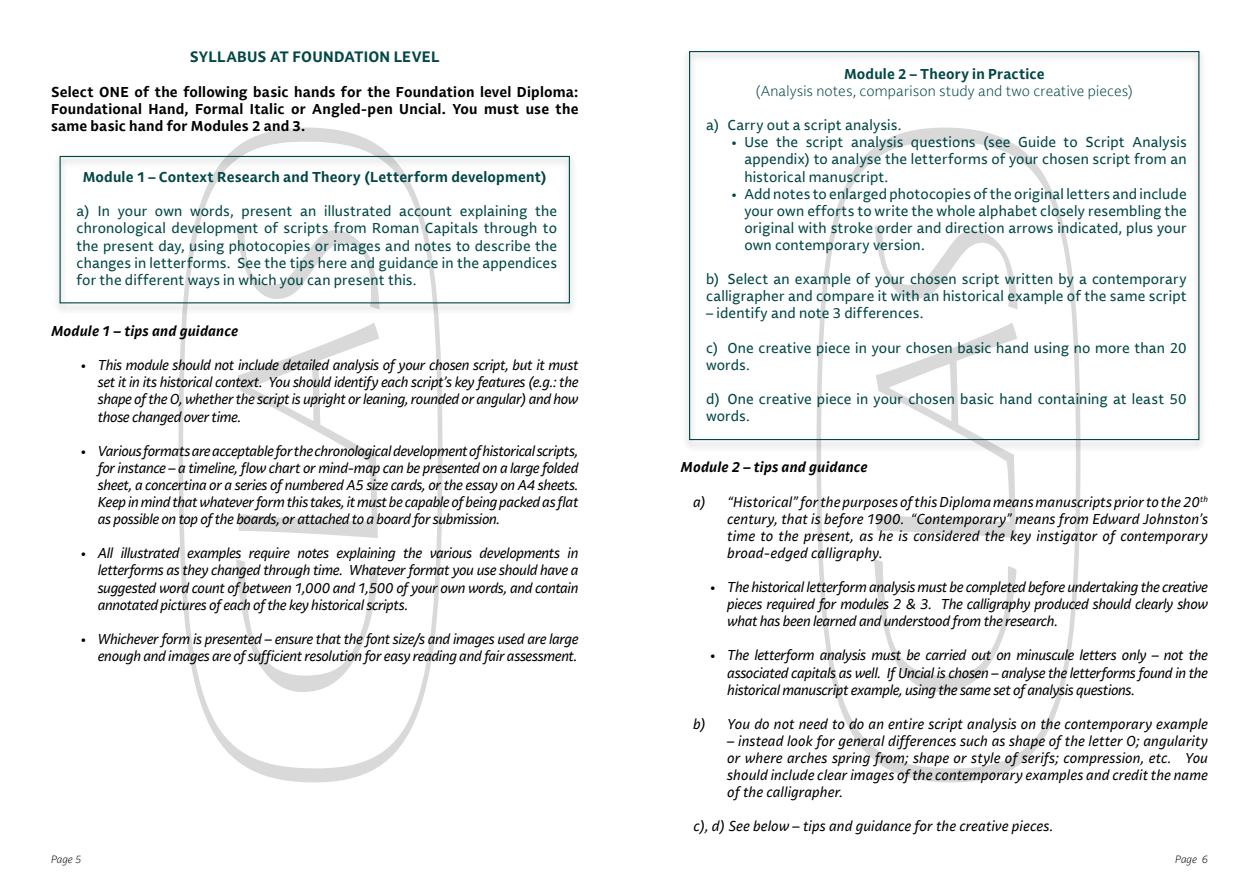
<style>
.page{position:relative;width:1259px;height:893px;background:#fff}
.page>*{position:absolute;margin:0;border:0;box-sizing:border-box;transform-origin:0 0}
.t1{font:700 15px "Lemance Trial";letter-spacing:.015em;color:#004745}
.t2{font:italic 14.25px/17.1px "Lemance Trial";letter-spacing:-.02em;color:#000;text-align:justify}
.t3{font:14.25px/17.1px "Lemance Trial";letter-spacing:.01em;color:#004745;text-align:justify}
.t4{font:700 14.25px/17.1px "Lemance Trial";letter-spacing:.01em;color:#000;text-align:justify}
.t5{font:italic 14.25px "Lemance Trial";letter-spacing:.01em;color:#000}
.t6{font:700 14.25px "Lemance Trial";letter-spacing:.01em;color:#004745}
.t7{font:300 14.25px "Lemance Trial";letter-spacing:.01em;color:#004745}
.t8{font:italic 700 14.25px "Lemance Trial";letter-spacing:.01em;color:#000}
.t9{font:italic 300 10.5px "Lemance Trial";color:#000}
.s1{font-style:normal}
</style>
<div class="page">
<svg style="left:816px;top:451px;width:264px;height:332px"></svg>
<svg style="left:874px;top:559px;width:142px;height:133px"></svg>
<svg style="left:875px;top:451px;width:142px;height:87px"></svg>
<svg style="left:178px;top:127px;width:264px;height:656px"></svg>
<svg style="left:236px;top:559px;width:142px;height:133px"></svg>
<svg style="left:238px;top:323px;width:141px;height:215px"></svg>
<div style="left:52px;top:153px;width:524px;height:162px;background:#000;opacity:.45"></div>
<div style="left:60px;top:156px;width:510px;height:147px;border:1px solid #004745"></div>
<div style="left:682px;top:48px;width:524px;height:403px;background:#000;opacity:.45"></div>
<p class="t1" style="left:190px;top:47px;width:251px">SYLLABUS AT FOUNDATION LEVEL</p>
<p class="t4" style="left:51px;top:83px;width:529px">Select ONE of the following basic hands for the Foundation level Diploma:<br>Foundational Hand, Formal Italic or Angled-pen Uncial. You must use the same basic hand for Modules 2 and 3.</p>
<p class="t6" style="left:83px;top:167px;width:465px">Module 1 – Context Research and Theory (Letterform development)</p>
<p class="t3" style="left:77px;top:203px;width:482px">a) In your own words, present an illustrated account explaining the chronological development of scripts from Roman Capitals through to the present day, using photocopies or images and notes to describe the changes in letterforms. See the tips here and guidance in the appendices for the different ways in which you can present this.</p>
<p class="t8" style="left:51px;top:321px;width:188px">Module 1 – tips and guidance</p>
<p class="t2" style="left:98px;top:356px;width:482px;text-indent:-17px"><span class="s1">•</span> This module should not include detailed analysis of your chosen script, but it must set it in its historical context. You should identify each script’s key features (e.g.: the shape of the O, whether the script is upright or leaning, rounded or angular) and how those changed over time.</p>
<p class="t2" style="left:98px;top:442px;width:482px;text-indent:-17px"><span class="s1">•</span> Various formats are acceptable for the chronological development of historical scripts, for instance – a timeline, flow chart or mind-map can be presented on a large folded sheet, a concertina or a series of numbered A5 size cards, or the essay on A4 sheets.<br>Keep in mind that whatever form this takes, it must be capable of being packed as flat as possible on top of the boards, or attached to a board for submission.</p>
<p class="t2" style="left:98px;top:545px;width:482px;text-indent:-17px"><span class="s1">•</span> All illustrated examples require notes explaining the various developments in letterforms as they changed through time. Whatever format you use should have a suggested word count of between 1,000 and 1,500 of your own words, and contain annotated pictures of each of the key historical scripts.</p>
<p class="t2" style="left:81px;top:630px;width:499px;text-align:right"><span class="s1">•</span> Whichever form is presented – ensure that the font size/s and images used are large enough and images are of sufficient resolution for easy reading and fair assessment.</p>
<p class="t6" style="left:844px;top:64px;width:202px">Module 2 – Theory in Practice</p>
<p class="t7" style="left:755px;top:82px;width:379px">(Analysis notes, comparison study and two creative pieces)</p>
<p class="t3" style="left:706px;top:117px;width:197px">a) Carry out a script analysis.</p>
<p class="t3" style="left:744px;top:134px;width:444px;text-indent:-13px">• Use the script analysis questions (see Guide to Script Analysis appendix) to analyse the letterforms of your chosen script from an historical manuscript.</p>
<p class="t3" style="left:744px;top:185px;width:444px;text-indent:-13px">• Add notes to enlarged photocopies of the original letters and include your own efforts to write the whole alphabet closely resembling the original with stroke order and direction arrows indicated, plus your own contemporary version.</p>
<p class="t3" style="left:706px;top:270px;width:482px">b) Select an example of your chosen script written by a contemporary calligrapher and compare it with an historical example of the same script</p>
<p class="t3" style="left:706px;top:305px;width:219px">– identify and note 3 differences.</p>
<p class="t3" style="left:706px;top:339px;width:482px">c) One creative piece in your chosen basic hand using no more than 20 words.</p>
<p class="t3" style="left:706px;top:390px;width:482px">d) One creative piece in your chosen basic hand containing at least 50 words.</p>
<p class="t8" style="left:680px;top:457px;width:188px">Module 2 – tips and guidance</p>
<p class="t2" style="left:727px;top:493px;width:482px;text-indent:-34px">a) “Historical” for the purposes of this Diploma means manuscripts prior to the 20<sup>th </sup>century, that is before 1900. “Contemporary” means from Edward Johnston’s time to the present, as he is considered the key instigator of contemporary broad-edged calligraphy.</p>
<p class="t2" style="left:727px;top:578px;width:482px;text-indent:-17px"><span class="s1">•</span> The historical letterform analysis must be completed before undertaking the creative pieces required for modules 2 &amp; 3. The calligraphy produced should clearly show what has been learned and understood from the research.</p>
<p class="t2" style="left:727px;top:647px;width:482px;text-indent:-17px"><span class="s1">•</span> The letterform analysis must be carried out on minuscule letters only – not the associated capitals as well. If Uncial is chosen – analyse the letterforms found in the historical manuscript example, using the same set of analysis questions.</p>
<p class="t5" style="left:693px;top:714px;width:516px">b) You do not need to do an entire script analysis on the contemporary example</p>
<p class="t2" style="left:727px;top:732px;width:482px">– instead look for general differences such as shape of the letter O; angularity or where arches spring from; shape or style of serifs; compression, etc. You should include clear images of the contemporary examples and credit the name of the calligrapher.</p>
<p class="t5" style="left:693px;top:817px;width:361px">c), d) See below – tips and guidance for the creative pieces.</p>
<p class="t9" style="left:51px;top:852px;width:32px">Page 5</p>
<p class="t9" style="left:1175px;top:852px;width:34px">Page 6</p>
</div>
